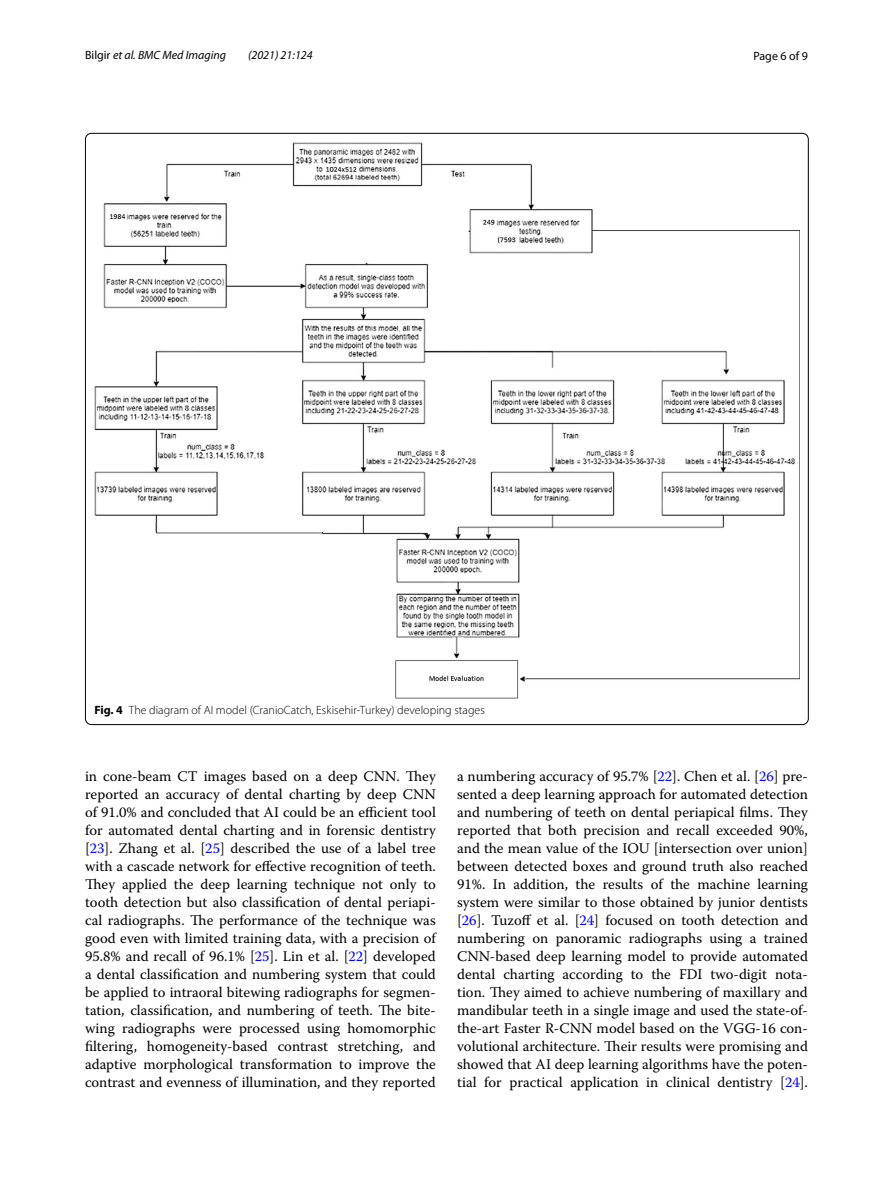
<style>
.page{position:relative;width:893px;height:1187px;background:#fff}
.page>*{position:absolute;margin:0;border:0;box-sizing:border-box;transform-origin:0 0}
.t1{font:14.7px/18px "Warnock Pro";color:#000;text-align:justify}
.t2{font:300 12px "Myriad Pro";color:#000}
.t3{font:italic 12px "Myriad Pro";color:#000}
.t4{font:12px "Myriad Pro";color:#000}
.s1{font-style:normal}
.s2{font-weight:700}
.s3{color:#00f}
</style>
<div class="page">
<img style="left:94px;top:142px;width:706px;height:557px">
<p class="t3" style="left:85px;top:48px;width:143px"><span class="s1">Bilgir</span> et al. BMC Med Imaging</p>
<p class="t3" style="left:248px;top:48px;width:66px">(2021) 21:124</p>
<p class="t4" style="left:753px;top:48px;width:56px">Page 6 of 9</p>
<p class="t2" style="left:94px;top:703px;width:392px"><span class="s2">Fig. 4</span> The diagram of AI model (CranioCatch, Eskisehir-Turkey) developing stages</p>
<p class="t1" style="left:85px;top:766px;width:352px">in cone-beam CT images based on a deep CNN. They reported an accuracy of dental charting by deep CNN of 91.0% and concluded that AI could be an efficient tool for automated dental charting and in forensic dentistry [<span class="s3">23</span>]. Zhang et al. [<span class="s3">25</span>] described the use of a label tree with a cascade network for effective recognition of teeth.<br>They applied the deep learning technique not only to tooth detection but also classification of dental periapi&shy;cal radiographs. The performance of the technique was good even with limited training data, with a precision of 95.8% and recall of 96.1% [<span class="s3">25</span>]. Lin et al. [<span class="s3">22</span>] developed a dental classification and numbering system that could be applied to intraoral bitewing radiographs for segmen&shy;tation, classification, and numbering of teeth. The bite&shy;wing radiographs were processed using homomorphic filtering, homogeneity-based contrast stretching, and adaptive morphological transformation to improve the contrast and evenness of illumination, and they reported</p>
<p class="t1" style="left:457px;top:766px;width:352px">a numbering accuracy of 95.7% [<span class="s3">22</span>]. Chen et al. [<span class="s3">26</span>] pre&shy;sented a deep learning approach for automated detection and numbering of teeth on dental periapical films. They reported that both precision and recall exceeded 90%, and the mean value of the IOU [intersection over union] between detected boxes and ground truth also reached 91%. In addition, the results of the machine learning system were similar to those obtained by junior dentists [<span class="s3">26</span>]. Tuzoff et al. [<span class="s3">24</span>] focused on tooth detection and numbering on panoramic radiographs using a trained CNN-based deep learning model to provide automated dental charting according to the FDI two-digit nota&shy;tion. They aimed to achieve numbering of maxillary and mandibular teeth in a single image and used the state-of&shy;the-art Faster R-CNN model based on the VGG-16 con&shy;volutional architecture. Their results were promising and showed that AI deep learning algorithms have the poten&shy;tial for practical application in clinical dentistry [<span class="s3">24</span>].</p>
</div>
